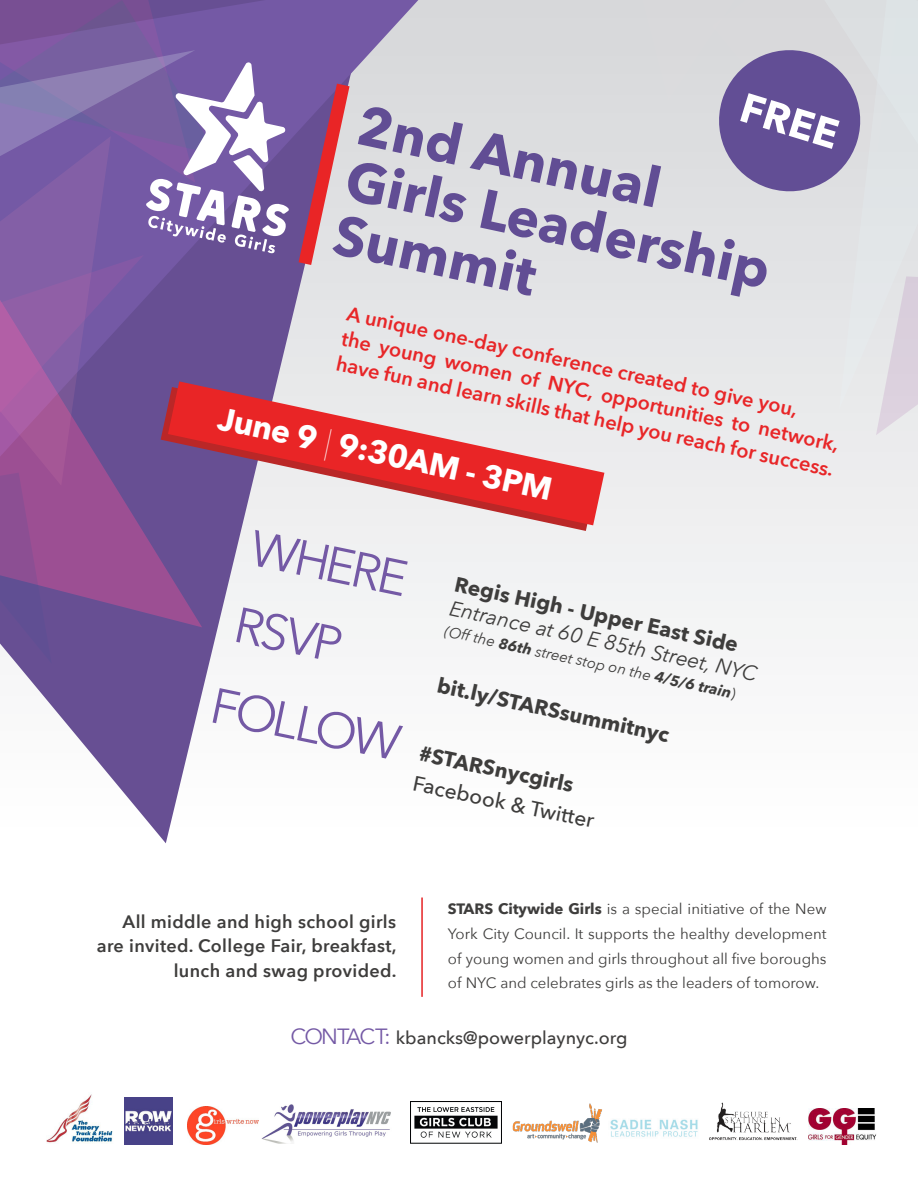
<style>
.page{position:relative;width:918px;height:1188px;background:#fff}
.page>*{position:absolute;margin:0;border:0;box-sizing:border-box;transform-origin:0 0}
.t1{font:700 55.2px "Avenir Next";color:#614d94}
.t2{font:49.65px "Avenir Next";color:#7459a5}
.t3{font:700 40.95px "Avenir Next";color:#fff}
.t4{font:700 32.1px "Avenir Next";color:#fff}
.t5{font:21.9px "Avenir Next";letter-spacing:-.085em;color:#7459a5}
.t6{font:700 21px "Avenir Next";color:#3e3d3c}
.t7{font:italic 21px "Avenir Next";color:#3e3d3c}
.t8{font:500 21px "Avenir Next";color:#3e3d3c}
.t9{font:600 20.1px/25.5px "Avenir Next";color:#e82628}
.t10{font:600 18px/24.6px "Avenir Next";letter-spacing:.02em;color:#3e3d3c;text-align:right}
.t11{font:500 18px "Avenir Next";color:#3e3d3c}
.t12{font:15px/24.6px "Avenir Next";color:#3e3d3c;text-align:justify}
.t13{font:italic 15px "Avenir Next";color:#3e3d3c}
.s1{font-weight:200}
.s2{font-weight:700}
.s3{font-style:normal}
</style>
<div class="page">
<div style="left:0;top:0;width:918px;height:1188px;background:linear-gradient(to bottom,#d9dadc,#fff)"></div>
<img style="left:510px;top:1100px;width:98px;height:48px">
<img style="left:188px;top:1107px;width:71px;height:38px">
<img style="left:410px;top:1102px;width:92px;height:41px">
<img style="left:262px;top:1105px;width:129px;height:38px">
<img style="left:125px;top:1097px;width:48px;height:48px">
<img style="left:609px;top:1118px;width:90px;height:21px">
<img style="left:42px;top:1093px;width:78px;height:53px">
<img style="left:809px;top:1109px;width:68px;height:36px">
<img style="left:707px;top:1102px;width:92px;height:39px">
<svg style="left:0;top:531px;width:369px;height:312px"></svg>
<svg style="left:289px;top:0;width:129px;height:381px;background:#c3bdd2"></svg>
<svg style="left:299px;top:84px;width:51px;height:181px;background:#b77c97"></svg>
<hr style="left:421px;top:898px;width:2px;height:99px;background:#e62225">
<div style="left:289px;top:525px;width:308px;height:6px;background:#f0f0f1"></div>
<svg style="left:289px;top:381px;width:315px;height:144px;background:#e89899"></svg>
<svg style="left:0;top:0;width:289px;height:664px;background:#8a64a0"></svg>
<svg style="left:622px;top:0;width:296px;height:435px;background:#d1cfda"></svg>
<p class="t3" style="left:752px;top:72px;width:102px;rotate:17deg">FREE</p>
<p class="t1" style="left:368px;top:78px;width:310px;rotate:12deg">2nd Annual</p>
<p class="t1" style="left:356px;top:133px;width:434px;rotate:12deg">Girls Leadership</p>
<p class="t1" style="left:345px;top:187px;width:207px;rotate:12deg">Summit</p>
<p class="t9" style="left:350px;top:300px;width:462px;rotate:12deg">A unique one-day conference created to give you,</p>
<p class="t9" style="left:344px;top:326px;width:510px;rotate:12deg">the young women of NYC, opportunities to network, have fun and learn skills that help you reach for success.</p>
<p class="t4" style="left:224px;top:391px;width:343px;rotate:12deg">June 9 <span class="s1">|</span> 9:30AM - 3PM</p>
<p class="t2" style="left:260px;top:506px;width:161px;rotate:12deg">WHERE</p>
<p class="t2" style="left:244px;top:583px;width:110px;rotate:12deg">RSVP</p>
<p class="t2" style="left:220px;top:663px;width:194px;rotate:12deg">FOLLOW</p>
<p class="t6" style="left:459px;top:566px;width:291px;rotate:12deg">Regis High - Upper East Side</p>
<p class="t7" style="left:453px;top:591px;width:316px;rotate:12deg">Entrance at 60 E 85th Street, NYC</p>
<p class="t13" style="left:447px;top:619px;width:299px;rotate:12deg">(Off the <span class="s2">86th</span> street stop on the <span class="s2">4/5/6 train</span><span class="s3">)</span></p>
<p class="t6" style="left:441px;top:668px;width:238px;rotate:12deg">bit.ly/STARSsummitnyc</p>
<p class="t6" style="left:423px;top:735px;width:159px;rotate:12deg">#STARSnycgirls</p>
<p class="t8" style="left:417px;top:765px;width:186px;rotate:12deg">Facebook &amp; Twitter</p>
<p class="t10" style="left:97px;top:909px;width:301px">All middle and high school girls are invited. College Fair, breakfast, lunch and swag provided.</p>
<p class="t12" style="left:448px;top:896px;width:380px"><span class="s2">STARS Citywide Girls</span> is a special initiative of the New York City Council. It supports the healthy development of young women and girls throughout all five boroughs of NYC and celebrates girls as the leaders of tomorow.</p>
<p class="t5" style="left:291px;top:1018px;width:102px">CONTACT:</p>
<p class="t11" style="left:396px;top:1022px;width:233px">kbancks@powerplaynyc.org</p>
</div>
